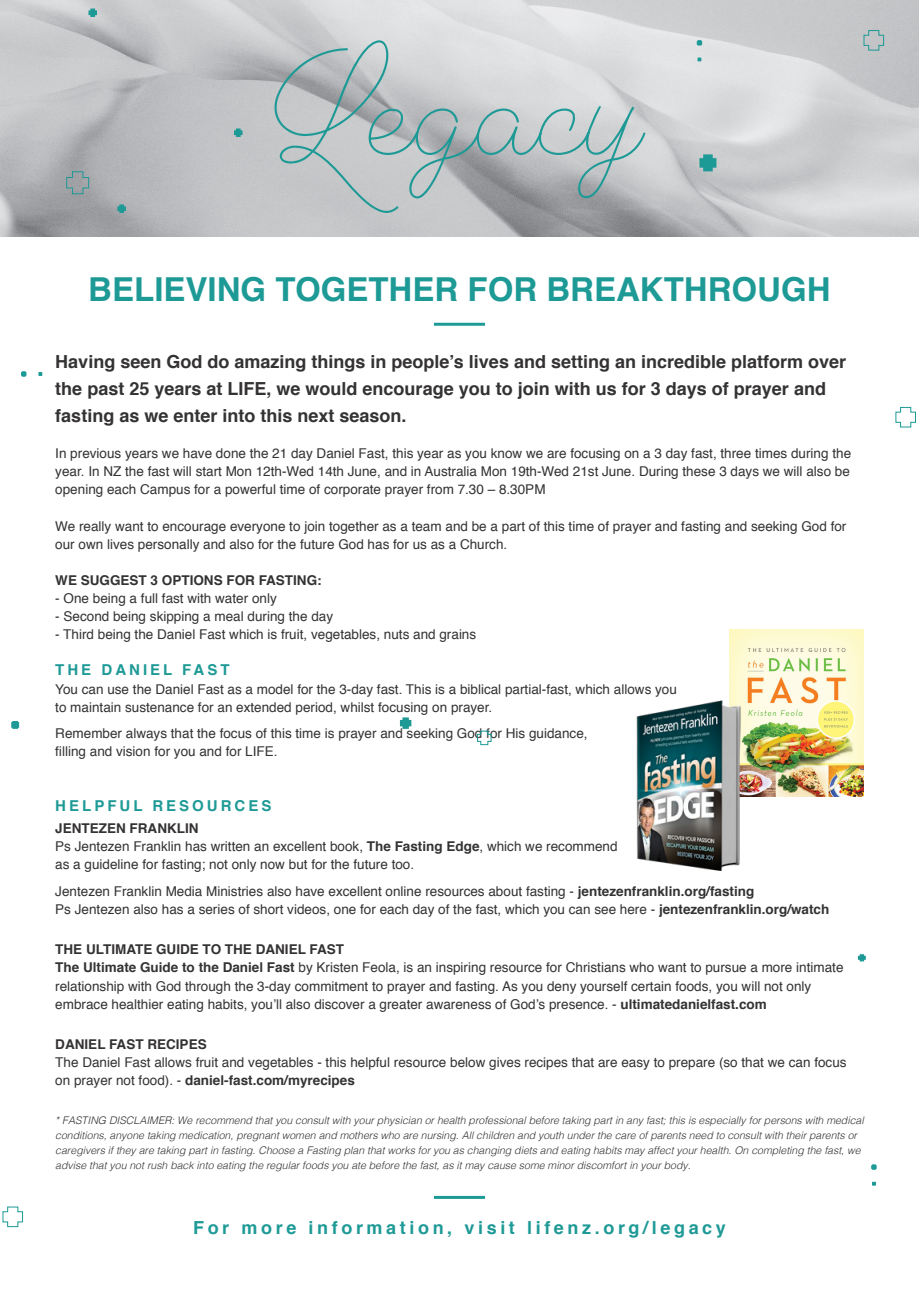
<style>
.page{position:relative;width:919px;height:1289px;background:#fff}
.page>*{position:absolute;margin:0;border:0;box-sizing:border-box;transform-origin:0 0}
.t1{font:700 33px "Helvetica";color:#1e9a96}
.t2{font:700 18px/27.2px "Helvetica";color:#343232}
.t3{font:700 18px "Helvetica";letter-spacing:.2em;color:#1e9a96}
.t4{font:700 15px "Helvetica";letter-spacing:.2em;color:#1e9a96}
.t5{font:13.5px/18.1px "Helvetica";color:#343232}
.t6{font:700 13.5px "Helvetica";color:#343232}
.t7{font:italic 300 10.5px/15px "Helvetica";color:#343232}
.s1{font-weight:700}
</style>
<div class="page">
<img style="left:729px;top:630px;width:134px;height:166px">
<hr style="left:434px;top:323px;width:51px;height:3px;background:#1e9a96">
<hr style="left:434px;top:1195px;width:51px;height:3px;background:#1e9a96">
<img style="left:636px;top:689px;width:118px;height:182px">
<img style="left:0;top:0;width:918px;height:236px">
<svg style="left:273px;top:40px;width:372px;height:173px;background:#bac2c4"></svg>
<svg style="left:863px;top:30px;width:21px;height:21px"></svg>
<svg style="left:696px;top:40px;width:6px;height:6px"></svg>
<svg style="left:697px;top:57px;width:4px;height:5px"></svg>
<svg style="left:66px;top:171px;width:23px;height:23px"></svg>
<svg style="left:699px;top:154px;width:17px;height:17px"></svg>
<svg style="left:88px;top:9px;width:9px;height:8px"></svg>
<svg style="left:117px;top:204px;width:9px;height:9px"></svg>
<svg style="left:895px;top:407px;width:21px;height:20px"></svg>
<svg style="left:2px;top:1206px;width:21px;height:21px"></svg>
<svg style="left:871px;top:1164px;width:5px;height:5px"></svg>
<svg style="left:872px;top:1181px;width:3px;height:4px"></svg>
<svg style="left:400px;top:717px;width:11px;height:12px"></svg>
<svg style="left:477px;top:730px;width:14px;height:15px"></svg>
<svg style="left:11px;top:721px;width:8px;height:8px"></svg>
<svg style="left:21px;top:371px;width:6px;height:6px"></svg>
<svg style="left:38px;top:372px;width:4px;height:4px"></svg>
<svg style="left:858px;top:954px;width:7px;height:7px"></svg>
<svg style="left:234px;top:128px;width:8px;height:9px"></svg>
<p class="t1" style="left:88px;top:263px;width:743px">BELIEVING TOGETHER FOR BREAKTHROUGH</p>
<p class="t2" style="left:55px;top:348px;width:792px">Having seen God do amazing things in people’s lives and setting an incredible platform over the past 25 years at LIFE, we would encourage you to join with us for 3 days of prayer and fasting as we enter into this next season.</p>
<p class="t5" style="left:55px;top:445px;width:797px;text-align:justify">In previous years we have done the 21 day Daniel Fast, this year as you know we are focusing on a 3 day fast, three times during the year. In NZ the fast will start Mon 12th-Wed 14th June, and in Australia Mon 19th-Wed 21st June. During these 3 days we will also be opening each Campus for a powerful time of corporate prayer from 7.30 – 8.30PM</p>
<p class="t5" style="left:55px;top:517px;width:792px">We really want to encourage everyone to join together as a team and be a part of this time of prayer and fasting and seeking God for our own lives personally and also for the future God has for us as a Church.</p>
<p class="t6" style="left:55px;top:569px;width:268px">WE SUGGEST 3 OPTIONS FOR FASTING:</p>
<p class="t5" style="left:55px;top:589px;width:223px">- One being a full fast with water only</p>
<p class="t5" style="left:55px;top:607px;width:279px">- Second being skipping a meal during the day</p>
<p class="t5" style="left:55px;top:626px;width:422px">- Third being the Daniel Fast which is fruit, vegetables, nuts and grains</p>
<p class="t4" style="left:55px;top:658px;width:176px">THE DANIEL FAST</p>
<p class="t5" style="left:55px;top:680px;width:623px">You can use the Daniel Fast as a model for the 3-day fast. This is a biblical partial-fast, which allows you</p>
<p class="t5" style="left:55px;top:698px;width:438px">to maintain sustenance for an extended period, whilst focusing on prayer.</p>
<p class="t5" style="left:55px;top:724px;width:533px">Remember always that the focus of this time is prayer and seeking God for His guidance,</p>
<p class="t5" style="left:55px;top:743px;width:224px">filling and vision for you and for LIFE.</p>
<p class="t4" style="left:55px;top:793px;width:218px">HELPFUL RESOURCES</p>
<p class="t6" style="left:55px;top:817px;width:145px">JENTEZEN FRANKLIN</p>
<p class="t5" style="left:55px;top:837px;width:563px">Ps Jentezen Franklin has written an excellent book, <span class="s1">The Fasting Edge</span>, which we recommend</p>
<p class="t5" style="left:55px;top:855px;width:360px">as a guideline for fasting; not only now but for the future too.</p>
<p class="t5" style="left:55px;top:882px;width:700px">Jentezen Franklin Media Ministries also have excellent online resources about fasting - <span class="s1">jentezenfranklin.org/fasting</span></p>
<p class="t5" style="left:55px;top:900px;width:775px">Ps Jentezen also has a series of short videos, one for each day of the fast, which you can see here - <span class="s1">jentezenfranklin.org/watch</span></p>
<p class="t6" style="left:55px;top:938px;width:290px">THE ULTIMATE GUIDE TO THE DANIEL FAST</p>
<p class="t5" style="left:55px;top:959px;width:789px"><span class="s1">The Ultimate Guide to the Daniel Fast</span> by Kristen Feola, is an inspiring resource for Christians who want to pursue a more intimate relationship with God through the 3-day commitment to prayer and fasting. As you deny yourself certain foods, you will not only embrace healthier eating habits, you’ll also discover a greater awareness of God’s presence. - <span class="s1">ultimatedanielfast.com</span></p>
<p class="t6" style="left:55px;top:1033px;width:153px">DANIEL FAST RECIPES</p>
<p class="t5" style="left:55px;top:1053px;width:792px">The Daniel Fast allows fruit and vegetables - this helpful resource below gives recipes that are easy to prepare (so that we can focus on prayer not food). - <span class="s1">daniel-fast.com/myrecipes</span></p>
<p class="t7" style="left:55px;top:1111px;width:809px">* FASTING DISCLAIMER: We recommend that you consult with your physician or health professional before taking part in any fast; this is especially for persons with medical conditions, anyone taking medication, pregnant women and mothers who are nursing. All children and youth under the care of parents need to consult with their parents or caregivers if they are taking part in fasting. Choose a Fasting plan that works for you as changing diets and eating habits may affect your health. On completing the fast, we advise that you not rush back into eating the regular foods you ate before the fast, as it may cause some minor discomfort in your body.</p>
<p class="t3" style="left:193px;top:1212px;width:534px">For more information, visit lifenz.org/legacy</p>
</div>
